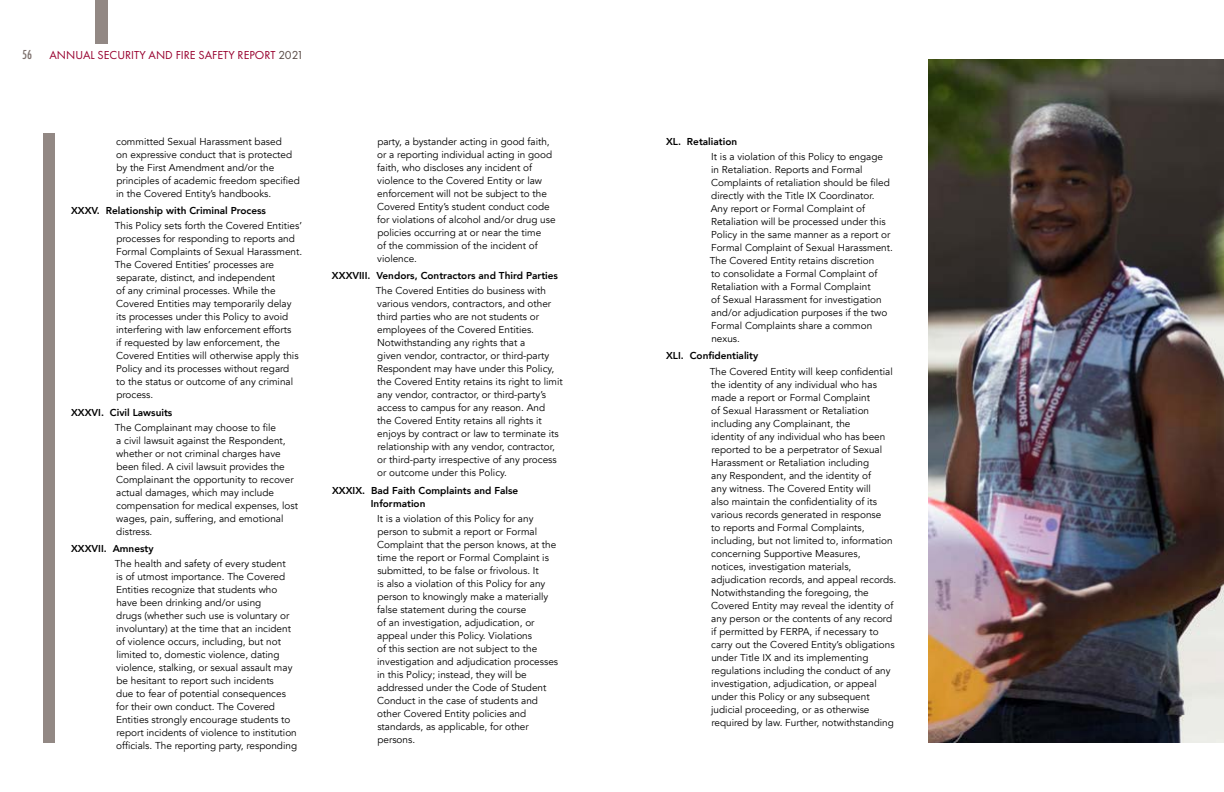
<style>
.page{position:relative;width:1224px;height:792px;background:#fff}
.page>*{position:absolute;margin:0;border:0;box-sizing:border-box;transform-origin:0 0}
.t1{font:12px "Futura PT";color:#98002e}
.t2{font:500 condensed 12px "Futura";color:#7d716d}
.t3{font:10px/13px "Avenir";color:#000}
.t4{font:800 10px/13px "Avenir";color:#000}
.s1{color:#554742}
</style>
<div class="page">
<img style="left:929px;top:60px;width:295px;height:683px">
<div style="left:43px;top:133px;width:12px;height:609px;background:#928884"></div>
<div style="left:95px;top:0;width:13px;height:43px;background:#928884"></div>
<p class="t2" style="left:22px;top:47px;width:11px">56</p>
<p class="t1" style="left:50px;top:48px;width:256px">ANNUAL SECURITY AND FIRE SAFETY REPORT <span class="s1">2021</span></p>
<p class="t3" style="left:116px;top:135px;width:185px">committed Sexual Harassment based<br>on expressive conduct that is protected by the First Amendment and/or the principles of academic freedom specified in the Covered Entity’s handbooks.</p>
<p class="t4" style="left:71px;top:204px;width:197px">XXXV. Relationship with Criminal Process</p>
<p class="t3" style="left:115px;top:220px;width:189px">This Policy sets forth the Covered Entities’ processes for responding to reports and Formal Complaints of Sexual Harassment.<br>The Covered Entities’ processes are separate, distinct, and independent<br>of any criminal processes. While the Covered Entities may temporarily delay its processes under this Policy to avoid interfering with law enforcement efforts<br>if requested by law enforcement, the Covered Entities will otherwise apply this Policy and its processes without regard<br>to the status or outcome of any criminal process.</p>
<p class="t4" style="left:71px;top:406px;width:103px">XXXVI. Civil Lawsuits</p>
<p class="t3" style="left:115px;top:421px;width:185px">The Complainant may choose to file<br>a civil lawsuit against the Respondent, whether or not criminal charges have been filed. A civil lawsuit provides the Complainant the opportunity to recover actual damages, which may include compensation for medical expenses, lost wages, pain, suffering, and emotional distress.</p>
<p class="t4" style="left:71px;top:542px;width:84px">XXXVII. Amnesty</p>
<p class="t3" style="left:115px;top:558px;width:184px">The health and safety of every student<br>is of utmost importance. The Covered Entities recognize that students who have been drinking and/or using<br>drugs (whether such use is voluntary or involuntary) at the time that an incident of violence occurs, including, but not limited to, domestic violence, dating violence, stalking, or sexual assault may be hesitant to report such incidents<br>due to fear of potential consequences for their own conduct. The Covered Entities strongly encourage students to report incidents of violence to institution officials. The reporting party, responding</p>
<p class="t3" style="left:377px;top:135px;width:180px">party, a bystander acting in good faith, or a reporting individual acting in good faith, who discloses any incident of violence to the Covered Entity or law enforcement will not be subject to the Covered Entity’s student conduct code for violations of alcohol and/or drug use policies occurring at or near the time<br>of the commission of the incident of violence.</p>
<p class="t4" style="left:332px;top:269px;width:228px">XXXVIII. Vendors, Contractors and Third Parties</p>
<p class="t3" style="left:376px;top:285px;width:188px">The Covered Entities do business with various vendors, contractors, and other third parties who are not students or employees of the Covered Entities.<br>Notwithstanding any rights that a<br>given vendor, contractor, or third-party Respondent may have under this Policy, the Covered Entity retains its right to limit any vendor, contractor, or third-party’s access to campus for any reason. And<br>the Covered Entity retains all rights it enjoys by contract or law to terminate its relationship with any vendor, contractor, or third-party irrespective of any process or outcome under this Policy.</p>
<p class="t4" style="left:371px;top:484px;width:149px;text-indent:-39px">XXXIX. Bad Faith Complaints and False<br>Information</p>
<p class="t3" style="left:377px;top:512px;width:183px">It is a violation of this Policy for any person to submit a report or Formal Complaint that the person knows, at the time the report or Formal Complaint is submitted, to be false or frivolous. It<br>is also a violation of this Policy for any person to knowingly make a materially false statement during the course<br>of an investigation, adjudication, or appeal under this Policy. Violations<br>of this section are not subject to the investigation and adjudication processes in this Policy; instead, they will be addressed under the Code of Student Conduct in the case of students and other Covered Entity policies and standards, as applicable, for other persons.</p>
<p class="t4" style="left:666px;top:135px;width:73px">XL. Retaliation</p>
<p class="t3" style="left:710px;top:150px;width:185px">It is a violation of this Policy to engage<br>in Retaliation. Reports and Formal Complaints of retaliation should be filed directly with the Title IX Coordinator.<br>Any report or Formal Complaint of Retaliation will be processed under this Policy in the same manner as a report or Formal Complaint of Sexual Harassment.<br>The Covered Entity retains discretion<br>to consolidate a Formal Complaint of Retaliation with a Formal Complaint<br>of Sexual Harassment for investigation and/or adjudication purposes if the two Formal Complaints share a common nexus.</p>
<p class="t4" style="left:666px;top:350px;width:94px">XLI. Confidentiality</p>
<p class="t3" style="left:710px;top:365px;width:188px">The Covered Entity will keep confidential the identity of any individual who has made a report or Formal Complaint<br>of Sexual Harassment or Retaliation including any Complainant, the<br>identity of any individual who has been reported to be a perpetrator of Sexual Harassment or Retaliation including<br>any Respondent, and the identity of<br>any witness. The Covered Entity will<br>also maintain the confidentiality of its various records generated in response<br>to reports and Formal Complaints, including, but not limited to, information concerning Supportive Measures, notices, investigation materials, adjudication records, and appeal records.<br>Notwithstanding the foregoing, the Covered Entity may reveal the identity of any person or the contents of any record if permitted by FERPA, if necessary to carry out the Covered Entity’s obligations under Title IX and its implementing regulations including the conduct of any investigation, adjudication, or appeal under this Policy or any subsequent judicial proceeding, or as otherwise required by law. Further, notwithstanding</p>
</div>
